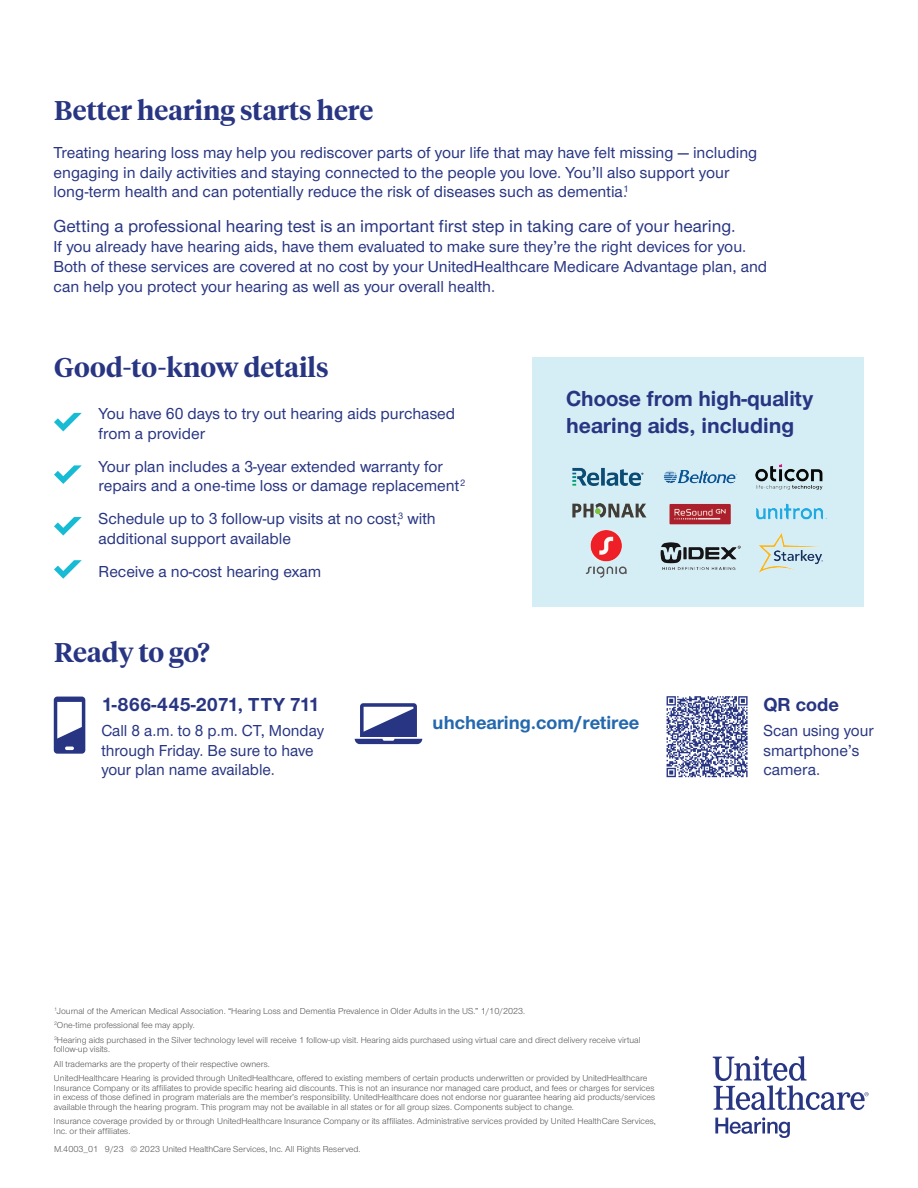
<style>
.page{position:relative;width:918px;height:1188px;background:#fff}
.page>*{position:absolute;margin:0;border:0;box-sizing:border-box;transform-origin:0 0}
.t1{font:600 27px "UHC Serif Headline";color:#283582}
.t2{font:700 22.5px/27px "UHC Sans";color:#283582}
.t3{font:700 19.5px "UHC Sans";color:#283582}
.t4{font:700 19.5px "UHC Sans";color:#2468ae}
.t5{font:500 18px "UHC Sans";color:#283582}
.t6{font:500 16.5px/19.5px "UHC Sans";color:#283582}
.t7{font:9px/14.2px "UHC Sans";color:#57585a}
</style>
<div class="page">
<svg style="left:715px;top:1117px;width:75px;height:21px"></svg>
<svg style="left:713px;top:1056px;width:156px;height:54px"></svg>
<svg style="left:54px;top:697px;width:31px;height:57px"></svg>
<svg style="left:54px;top:413px;width:28px;height:18px"></svg>
<svg style="left:54px;top:465px;width:28px;height:19px"></svg>
<svg style="left:54px;top:517px;width:28px;height:19px"></svg>
<svg style="left:54px;top:560px;width:28px;height:19px"></svg>
<div style="left:532px;top:357px;width:332px;height:249px;background:#d5eef5"></div>
<img style="left:572px;top:464px;width:255px;height:114px">
<svg style="left:355px;top:703px;width:67px;height:41px"></svg>
<svg style="left:667px;top:696px;width:81px;height:81px"></svg>
<h1 class="t1" style="left:54px;top:91px;width:321px">Better hearing starts here</h1>
<p class="t6" style="left:54px;top:142px;width:705px">Treating hearing loss may help you rediscover parts of your life that may have felt missing — including engaging in daily activities and staying connected to the people you love. You’ll also support your long-term health and can potentially reduce the risk of diseases such as dementia.<sup>1</sup></p>
<h3 class="t5" style="left:54px;top:214px;width:684px">Getting a professional hearing test is an important first step in taking care of your hearing.</h3>
<p class="t6" style="left:54px;top:236px;width:715px">If you already have hearing aids, have them evaluated to make sure they’re the right devices for you.<br>Both of these services are covered at no cost by your UnitedHealthcare Medicare Advantage plan, and can help you protect your hearing as well as your overall health.</p>
<h1 class="t1" style="left:54px;top:349px;width:276px">Good-to-know details</h1>
<h3 class="t6" style="left:99px;top:403px;width:358px">You have 60 days to try out hearing aids purchased from a provider</h3>
<h3 class="t6" style="left:99px;top:456px;width:368px">Your plan includes a 3-year extended warranty for repairs and a one-time loss or damage replacement<sup>2</sup></h3>
<h3 class="t6" style="left:99px;top:508px;width:339px">Schedule up to 3 follow-up visits at no cost,<sup>3</sup> with additional support available</h3>
<h3 class="t6" style="left:99px;top:561px;width:224px">Receive a no-cost hearing exam</h3>
<h1 class="t1" style="left:54px;top:634px;width:157px">Ready to go?</h1>
<h2 class="t2" style="left:566px;top:384px;width:249px">Choose from high-quality hearing aids, including</h2>
<h3 class="t3" style="left:101px;top:692px;width:220px">1-866-445-2071, TTY 711</h3>
<h3 class="t6" style="left:101px;top:720px;width:224px">Call 8 a.m. to 8 p.m. CT, Monday through Friday. Be sure to have your plan name available.</h3>
<h3 class="t4" style="left:433px;top:710px;width:208px">uhchearing.com/retiree</h3>
<p class="t7" style="left:54px;top:1004px;width:588px"><sup>1</sup>Journal of the American Medical Association. “Hearing Loss and Dementia Prevalence in Older Adults in the US.” 1/10/2023.<br><sup>2</sup>One-time professional fee may apply.<br><sup>3</sup>Hearing aids purchased in the Silver technology level will receive 1 follow-up visit. Hearing aids purchased using virtual care and direct delivery receive virtual</p>
<p class="t7" style="left:54px;top:1042px;width:595px">follow-up visits.<br>All trademarks are the property of their respective owners.<br>UnitedHealthcare Hearing is provided through UnitedHealthcare, offered to existing members of certain products underwritten or provided by UnitedHealthcare</p>
<p class="t7" style="left:54px;top:1082px;width:603px;line-height:9.8px;text-align:justify">Insurance Company or its affiliates to provide specific hearing aid discounts. This is not an insurance nor managed care product, and fees or charges for services in excess of those defined in program materials are the member’s responsibility. UnitedHealthcare does not endorse nor guarantee hearing aid products/services available through the hearing program. This program may not be available in all states or for all group sizes. Components subject to change.</p>
<p class="t7" style="left:54px;top:1116px;width:603px;line-height:9.8px">Insurance coverage provided by or through UnitedHealthcare Insurance Company or its affiliates. Administrative services provided by United HealthCare Services,<br>Inc. or their affiliates.</p>
<p class="t7" style="left:54px;top:1141px;width:308px">M.4003_01 9/23 © 2023 United HealthCare Services, Inc. All Rights Reserved.</p>
<h3 class="t3" style="left:763px;top:692px;width:77px">QR code</h3>
<h3 class="t6" style="left:763px;top:720px;width:112px">Scan using your smartphone’s camera.</h3>
</div>
